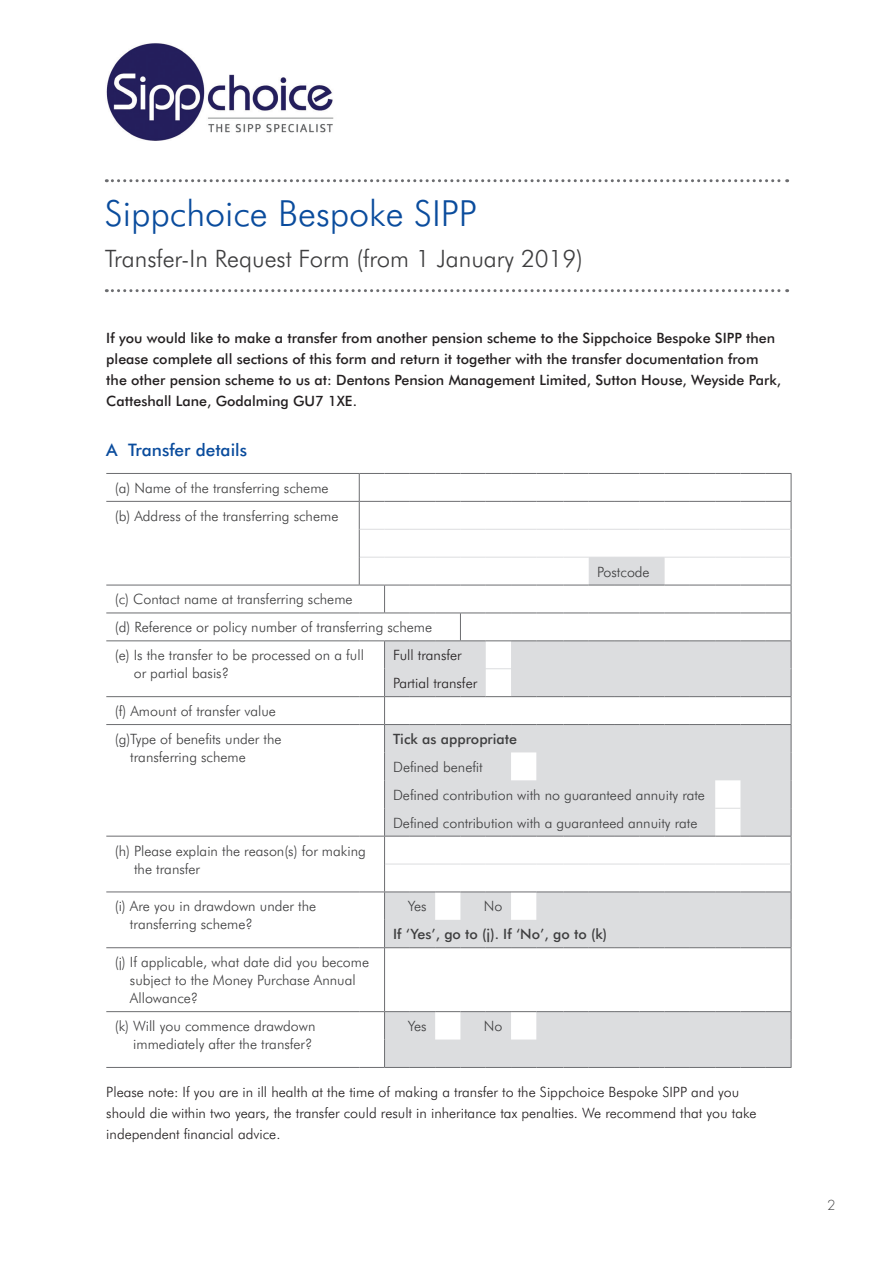
<style>
.page{position:relative;width:893px;height:1263px;background:#fff}
.page>*{position:absolute;margin:0;border:0;box-sizing:border-box;transform-origin:0 0}
.t1{font:300 36px "Futura BT";color:#0a4c9d}
.t2{font:300 24px "Futura BT";color:#3e3e3f}
.blue_title{font:500 17.25px "Futura BT";color:#0a4c9d}
.table_body_copy{font:300 14.25px/18px "Futura BT";color:#3e3e3f}
.body_copy_bold{font:500 14.25px/21px "Futura BT";color:#231f20}
.body_copy{font:300 14.25px/21px "Futura BT";color:#231f20}
.TABLE_body_BOLD{font:500 14.25px "Futura BT";color:#3e3e3f}
.table_body_copy-2{font:300 14.25px "Futura BT";color:#231f20}
.t3{font:300 13.5px "Futura";color:#3e3e3f}
</style>
<div class="page">
<img style="left:106px;top:43px;width:228px;height:98px">
<svg style="left:106px;top:179px;width:682px;height:3px"></svg>
<svg style="left:106px;top:289px;width:682px;height:3px"></svg>
<hr style="left:106px;top:473px;width:253px;height:1px;background:#6c6d70">
<hr style="left:106px;top:501px;width:253px;height:1px;background:#6c6d70">
<hr style="left:106px;top:585px;width:253px;height:1px;background:#6c6d70">
<hr style="left:106px;top:613px;width:253px;height:1px;background:#6c6d70">
<hr style="left:106px;top:640px;width:253px;height:1px;background:#6c6d70">
<hr style="left:106px;top:696px;width:253px;height:1px;background:#6c6d70">
<hr style="left:106px;top:724px;width:253px;height:1px;background:#6c6d70">
<hr style="left:106px;top:836px;width:253px;height:1px;background:#6c6d70">
<hr style="left:106px;top:891px;width:253px;height:1px;background:#6c6d70">
<hr style="left:106px;top:947px;width:253px;height:1px;background:#6c6d70">
<hr style="left:106px;top:1011px;width:253px;height:1px;background:#6c6d70">
<hr style="left:106px;top:1067px;width:253px;height:1px;background:#6c6d70">
<svg style="left:359px;top:473px;width:433px;height:595px"></svg>
<p class="t1" style="left:105px;top:192px;width:373px">Sippchoice Bespoke SIPP</p>
<p class="t2" style="left:105px;top:244px;width:480px">Transfer-In Request Form (from 1 January 2019)</p>
<p class="body_copy_bold" style="left:106px;top:327px;width:676px">If you would like to make a transfer from another pension scheme to the Sippchoice Bespoke SIPP then please complete all sections of this form and return it together with the transfer documentation from the other pension scheme to us at: Dentons Pension Management Limited, Sutton House, Weyside Park, Catteshall Lane, Godalming GU7 1XE.</p>
<p class="blue_title" style="left:106px;top:439px;width:142px">A Transfer details</p>
<p class="table_body_copy" style="left:115px;top:479px;width:215px">(a) Name of the transferring scheme</p>
<p class="table_body_copy" style="left:115px;top:507px;width:225px">(b) Address of the transferring scheme</p>
<p class="table_body_copy" style="left:115px;top:590px;width:239px">(c) Contact name at transferring scheme</p>
<p class="table_body_copy" style="left:115px;top:618px;width:319px">(d) Reference or policy number of transferring scheme</p>
<p class="table_body_copy" style="left:134px;top:646px;width:232px;text-indent:-19px">(e) Is the transfer to be processed on a full or partial basis?</p>
<p class="table_body_copy-2" style="left:393px;top:646px;width:70px">Full transfer</p>
<p class="table_body_copy-2" style="left:393px;top:674px;width:86px">Partial transfer</p>
<p class="table_body_copy" style="left:597px;top:562px;width:54px">Postcode</p>
<p class="table_body_copy" style="left:115px;top:702px;width:163px">(f) Amount of transfer value</p>
<p class="table_body_copy" style="left:130px;top:730px;width:153px;text-indent:-15px">(g)Type of benefits under the transferring scheme</p>
<p class="TABLE_body_BOLD" style="left:393px;top:730px;width:126px">Tick as appropriate</p>
<p class="table_body_copy" style="left:393px;top:758px;width:91px">Defined benefit</p>
<p class="table_body_copy" style="left:393px;top:785px;width:313px">Defined contribution with no guaranteed annuity rate</p>
<p class="table_body_copy" style="left:393px;top:813px;width:306px">Defined contribution with a guaranteed annuity rate</p>
<p class="table_body_copy" style="left:134px;top:841px;width:233px;text-indent:-19px">(h) Please explain the reason(s) for making the transfer</p>
<p class="table_body_copy" style="left:130px;top:897px;width:188px;text-indent:-15px">(i) Are you in drawdown under the transferring scheme?</p>
<p class="table_body_copy" style="left:408px;top:897px;width:20px">Yes</p>
<p class="table_body_copy" style="left:484px;top:897px;width:20px">No</p>
<p class="TABLE_body_BOLD" style="left:393px;top:925px;width:215px">If ‘Yes’, go to (j). If ‘No’, go to (k)</p>
<p class="table_body_copy" style="left:130px;top:953px;width:241px;text-indent:-15px">(j) If applicable, what date did you become subject to the Money Purchase Annual<br>Allowance?</p>
<p class="table_body_copy" style="left:115px;top:1017px;width:202px;text-align:right">(k) Will you commence drawdown immediately after the transfer?</p>
<p class="table_body_copy" style="left:408px;top:1017px;width:20px">Yes</p>
<p class="table_body_copy" style="left:484px;top:1017px;width:20px">No</p>
<p class="body_copy" style="left:106px;top:1082px;width:652px">Please note: If you are in ill health at the time of making a transfer to the Sippchoice Bespoke SIPP and you should die within two years, the transfer could result in inheritance tax penalties. We recommend that you take independent financial advice.</p>
<p class="t3" style="left:827px;top:1197px;width:10px">2</p>
</div>
